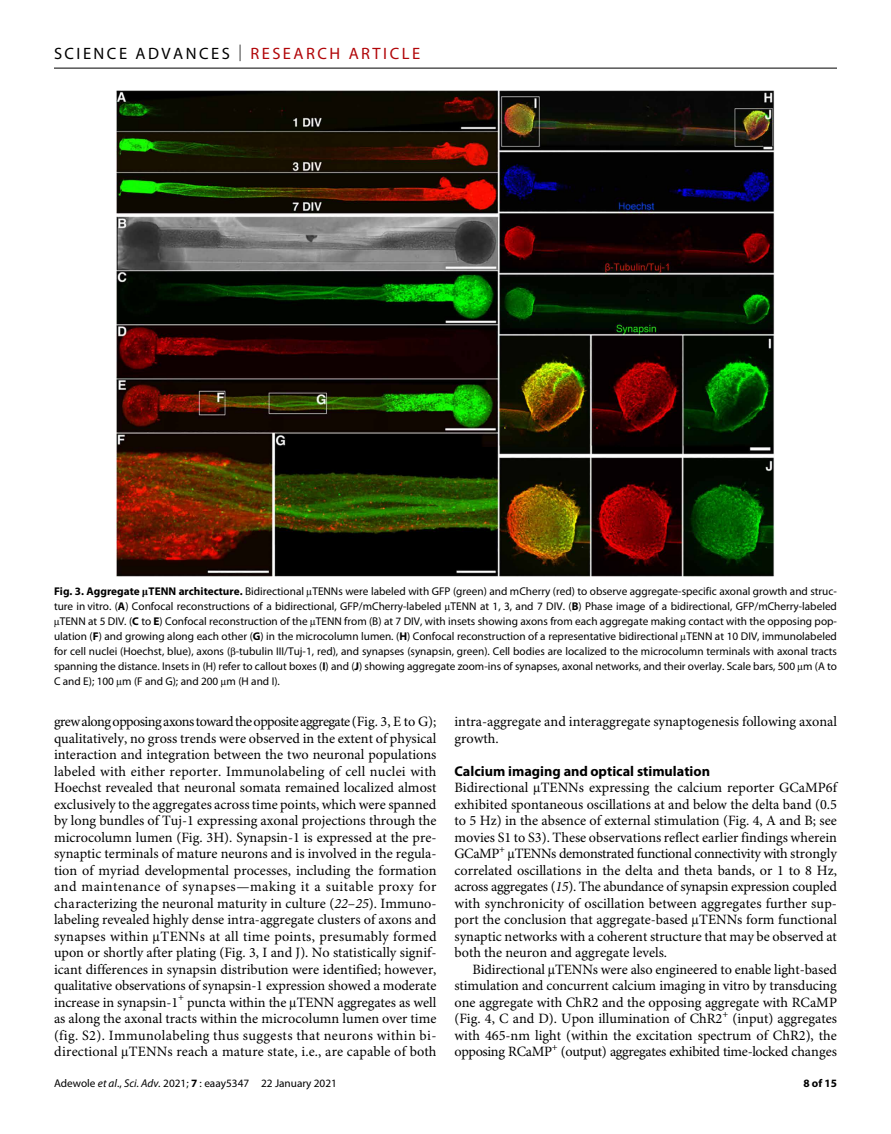
<style>
.page{position:relative;width:891px;height:1134px;background:#fff}
.page>*{position:absolute;margin:0;border:0;box-sizing:border-box;transform-origin:0 0}
.t1{font:16.5px "Myriad Pro";letter-spacing:.15em;color:#000}
.t2{font:14.25px/16.5px "Minion Pro";color:#000;text-align:justify}
.t3{font:700 14.25px "Myriad Pro";color:#000}
.t4{font:11.25px "Myriad Pro";color:#000}
.t5{font:700 11.25px "Myriad Pro";color:#000}
.s1{font-weight:300}
.s2{color:#b10508}
.s3{font-weight:700}
.s4{font-style:italic}
</style>
<div class="page">
<hr style="left:54px;top:68px;width:783px;height:1px;background:#000">
<img style="left:116px;top:90px;width:659px;height:487px">
<p class="t1" style="left:54px;top:40px;width:368px">SCIENCE ADVANCES <span class="s1">|</span> <span class="s2">RESEARCH ARTICLE</span></p>
<p class="t4" style="left:54px;top:582px;width:785px"><span class="s3">Fig. 3. Aggregate TENN architecture.</span> Bidirectional TENNs were labeled with GFP (green) and mCherry (red) to observe aggregate-specific axonal growth and struc-</p>
<p class="t4" style="left:54px;top:597px;width:785px">ture in vitro. (<span class="s3">A</span>) Confocal reconstructions of a bidirectional, GFP/mCherry-labeled TENN at 1, 3, and 7 DIV. (<span class="s3">B</span>) Phase image of a bidirectional, GFP/mCherry-labeled</p>
<p class="t4" style="left:60px;top:612px;width:779px">TENN at 5 DIV. (<span class="s3">C</span> to <span class="s3">E</span>) Confocal reconstruction of the TENN from (B) at 7 DIV, with insets showing axons from each aggregate making contact with the opposing pop-</p>
<p class="t4" style="left:54px;top:627px;width:784px">ulation (<span class="s3">F</span>) and growing along each other (<span class="s3">G</span>) in the microcolumn lumen. (<span class="s3">H</span>) Confocal reconstruction of a representative bidirectional TENN at 10 DIV, immunolabeled</p>
<p class="t4" style="left:54px;top:642px;width:785px">for cell nuclei (Hoechst, blue), axons ( -tubulin III/Tuj-1, red), and synapses (synapsin, green). Cell bodies are localized to the microcolumn terminals with axonal tracts</p>
<p class="t4" style="left:54px;top:657px;width:785px">spanning the distance. Insets in (H) refer to callout boxes (<span class="s3">I</span>) and (<span class="s3">J</span>) showing aggregate zoom-ins of synapses, axonal networks, and their overlay. Scale bars, 500 m (A to</p>
<p class="t4" style="left:54px;top:672px;width:227px">C and E); 100 m (F and G); and 200 m (H and I).</p>
<p class="t2" style="left:54px;top:715px;width:384px">grew along opposing axons toward the opposite aggregate (Fig. 3, E to G); qualitatively, no gross trends were observed in the extent of physical interaction and integration between the two neuronal populations labeled with either reporter. Immunolabeling of cell nuclei with Hoechst revealed that neuronal somata remained localized almost exclusively to the aggregates across time points, which were spanned by long bundles of Tuj-1 expressing axonal projections through the microcolumn lumen (Fig. 3H). Synapsin-1 is expressed at the pre&shy;synaptic terminals of mature neurons and is involved in the regula&shy;tion of myriad developmental processes, including the formation and maintenance of synapses—making it a suitable proxy for characterizing the neuronal maturity in culture (<span class="s4">22</span>–<span class="s4">25</span>). Immuno&shy;labeling revealed highly dense intra-aggregate clusters of axons and synapses within TENNs at all time points, presumably formed upon or shortly after plating (Fig. 3, I and J). No statistically signif&shy;icant differences in synapsin distribution were identified; however, qualitative observations of synapsin-1 expression showed a moderate increase in synapsin-1<sup>+</sup> puncta within the TENN aggregates as well as along the axonal tracts within the microcolumn lumen over time (fig. S2). Immunolabeling thus suggests that neurons within bi&shy;directional TENNs reach a mature state, i.e., are capable of both</p>
<p class="t2" style="left:455px;top:715px;width:384px">intra-aggregate and interaggregate synaptogenesis following axonal growth.</p>
<p class="t3" style="left:455px;top:759px;width:257px">Calcium imaging and optical stimulation</p>
<p class="t2" style="left:455px;top:781px;width:384px">Bidirectional TENNs expressing the calcium reporter GCaMP6f exhibited spontaneous oscillations at and below the delta band (0.5 to 5 Hz) in the absence of external stimulation (Fig. 4, A and B; see movies S1 to S3). These observations reflect earlier findings wherein GCaMP<sup>+</sup> TENNs demonstrated functional connectivity with strongly correlated oscillations in the delta and theta bands, or 1 to 8 Hz, across aggregates (<span class="s4">15</span>). The abundance of synapsin expression coupled with synchronicity of oscillation between aggregates further sup&shy;port the conclusion that aggregate-based TENNs form functional synaptic networks with a coherent structure that may be observed at both the neuron and aggregate levels.</p>
<p class="t2" style="left:454px;top:962px;width:384px;text-indent:18px">Bidirectional TENNs were also engineered to enable light-based stimulation and concurrent calcium imaging in vitro by transducing one aggregate with ChR2 and the opposing aggregate with RCaMP (Fig. 4, C and D). Upon illumination of ChR2<sup>+</sup> (input) aggregates with 465-nm light (within the excitation spectrum of ChR2), the opposing RCaMP<sup>+</sup> (output) aggregates exhibited time-locked changes</p>
<p class="t4" style="left:54px;top:1074px;width:284px">Adewole <span class="s4">et al</span>., <span class="s4">Sci. Adv.</span> 2021; <span class="s3">7</span> : eaay5347 22 January 2021</p>
<p class="t5" style="left:803px;top:1074px;width:35px">8 of 15</p>
</div>
